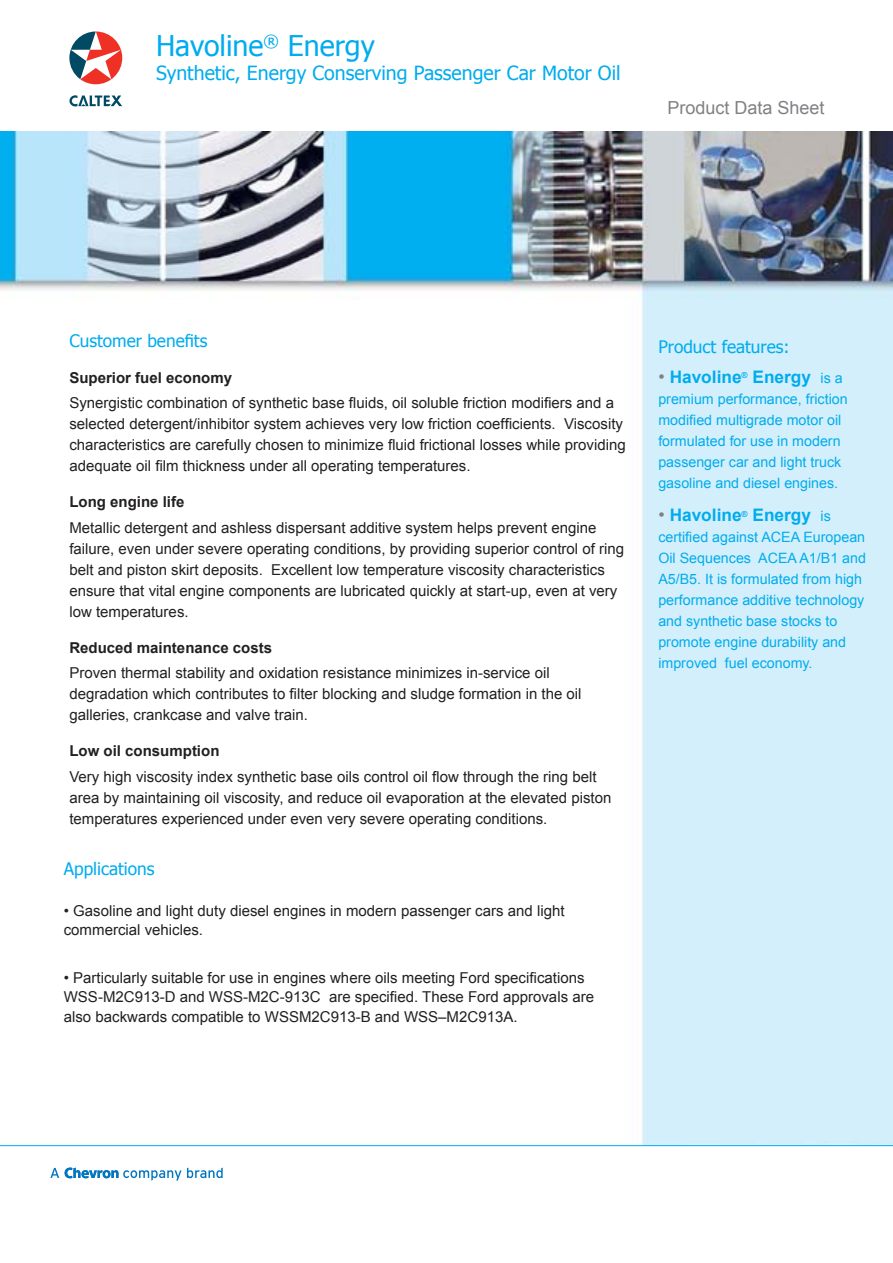
<style>
.page{position:relative;width:893px;height:1263px;background:#fff}
.page>*{position:absolute;margin:0;border:0;box-sizing:border-box;transform-origin:0 0}
.t1{font:28.5px "Tahoma";color:#00acee}
.t2{font:19.5px "Tahoma";color:#00acee}
.t3{font:18px "Arial";color:#808184}
.t4{font:17.25px "Tahoma";color:#00acee}
.t5{font:700 17.25px "Arial";color:#00acee}
.t6{font:15px/21px "Arial";color:#221f1f}
.t7{font:700 15px "Arial";color:#221f1f}
.t8{font:14.25px/21px "Arial";color:#00acee}
.s1{font-weight:400;font-size:18px;color:#808184}
.s2{font-weight:400;font-size:14.25px}
</style>
<div class="page">
<img style="left:0;top:132px;width:892px;height:1013px">
<hr style="left:0;top:1145px;width:892px;height:1px;background:#00acee">
<svg style="left:69px;top:32px;width:53px;height:52px"></svg>
<svg style="left:69px;top:95px;width:53px;height:11px"></svg>
<svg style="left:50px;top:1168px;width:9px;height:10px"></svg>
<svg style="left:65px;top:1168px;width:116px;height:13px"></svg>
<svg style="left:187px;top:1168px;width:36px;height:10px"></svg>
<h1 class="t1" style="left:156px;top:27px;width:220px">Havoline<sup>®</sup> Energy</h1>
<h2 class="t2" style="left:156px;top:60px;width:466px">Synthetic, Energy Conserving Passenger Car Motor Oil</h2>
<p class="t3" style="left:667px;top:96px;width:159px">Product Data Sheet</p>
<p class="t4" style="left:69px;top:329px;width:139px">Customer benefits</p>
<p class="t7" style="left:69px;top:368px;width:164px">Superior fuel economy</p>
<p class="t6" style="left:69px;top:393px;width:557px">Synergistic combination of synthetic base fluids, oil soluble friction modifiers and a selected detergent/inhibitor system achieves very low friction coefficients. Viscosity characteristics are carefully chosen to minimize fluid frictional losses while providing adequate oil film thickness under all operating temperatures.</p>
<p class="t7" style="left:69px;top:492px;width:117px">Long engine life</p>
<p class="t6" style="left:69px;top:517px;width:556px">Metallic detergent and ashless dispersant additive system helps prevent engine failure, even under severe operating conditions, by providing superior control of ring belt and piston skirt deposits. Excellent low temperature viscosity characteristics ensure that vital engine components are lubricated quickly at start-up, even at very low temperatures.</p>
<p class="t7" style="left:69px;top:638px;width:204px">Reduced maintenance costs</p>
<p class="t6" style="left:69px;top:663px;width:513px">Proven thermal stability and oxidation resistance minimizes in-service oil degradation which contributes to filter blocking and sludge formation in the oil galleries, crankcase and valve train.</p>
<p class="t7" style="left:69px;top:741px;width:152px">Low oil consumption</p>
<p class="t6" style="left:69px;top:766px;width:543px">Very high viscosity index synthetic base oils control oil flow through the ring belt area by maintaining oil viscosity, and reduce oil evaporation at the elevated piston temperatures experienced under even very severe operating conditions.</p>
<p class="t4" style="left:64px;top:857px;width:92px">Applications</p>
<p class="t6" style="left:64px;top:901px;width:502px;line-height:19.5px">• Gasoline and light duty diesel engines in modern passenger cars and light commercial vehicles.</p>
<p class="t6" style="left:64px;top:968px;width:531px;line-height:19.5px">• Particularly suitable for use in engines where oils meeting Ford specifications<br>WSS-M2C913-D and WSS-M2C-913C are specified. These Ford approvals are also backwards compatible to WSSM2C913-B and WSS–M2C913A.</p>
<p class="t4" style="left:658px;top:335px;width:133px">Product features:</p>
<p class="t5" style="left:658px;top:365px;width:186px"><span class="s1">•</span> Havoline<sup>®</sup> Energy <span class="s2">is a</span></p>
<p class="t8" style="left:658px;top:388px;width:191px">premium performance, friction modified multigrade motor oil formulated for use in modern passenger car and light truck gasoline and diesel engines.</p>
<p class="t5" style="left:658px;top:504px;width:174px"><span class="s1">•</span> Havoline<sup>®</sup> Energy <span class="s2">is</span></p>
<p class="t8" style="left:658px;top:527px;width:209px">certified against ACEA European<br>Oil Sequences ACEA A1/B1 and<br>A5/B5. It is formulated from high performance additive technology and synthetic base stocks to promote engine durability and improved fuel economy.</p>
</div>
